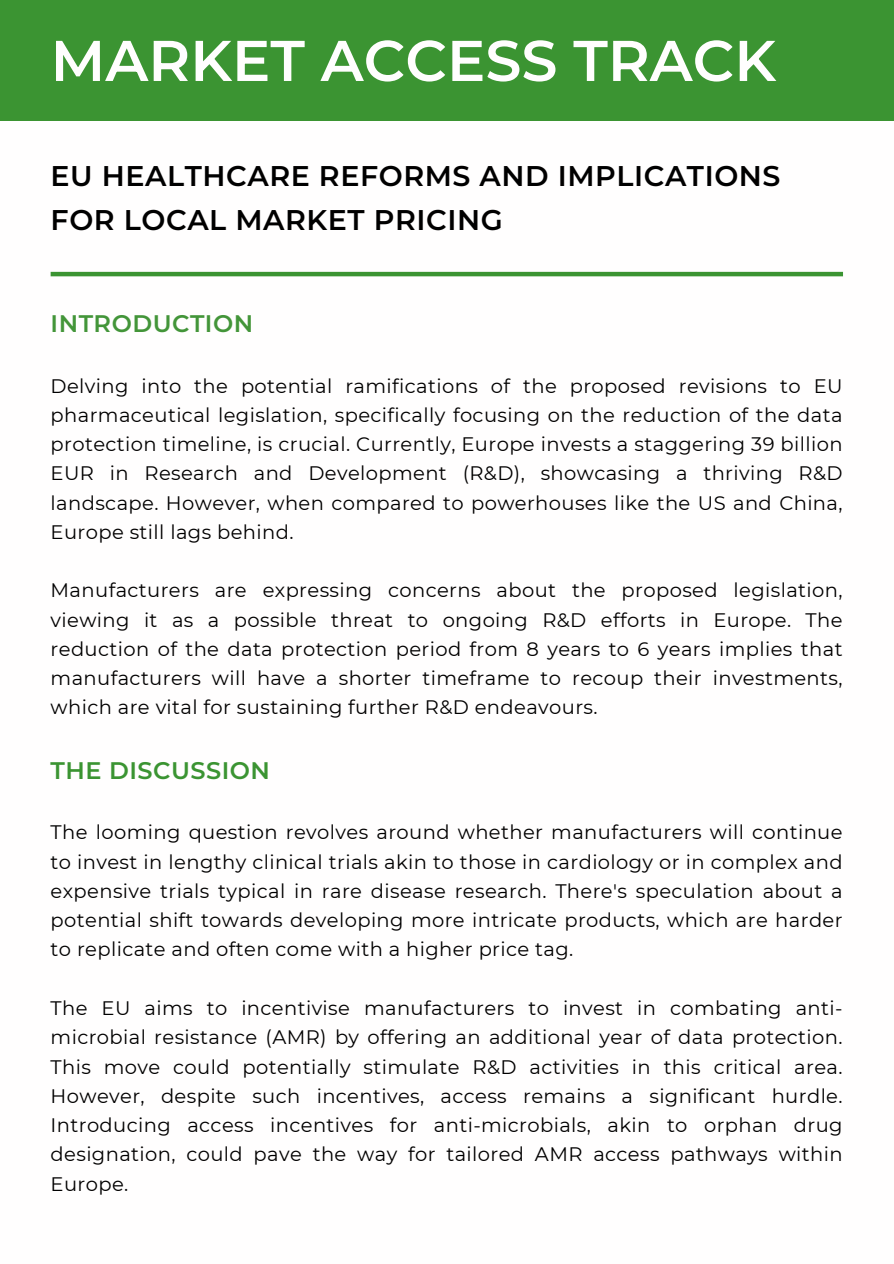
<style>
.page{position:relative;width:894px;height:1264px;background:#fff}
.page>*{position:absolute;margin:0;border:0;box-sizing:border-box;transform-origin:0 0}
.t1{font:600 57.3px "Montserrat";color:#fffefe}
.t2{font:600 28.5px/43.8px "Montserrat";letter-spacing:.02em;color:#000}
.t3{font:600 24px "Montserrat";letter-spacing:.02em;color:#3b9432}
.t4{font:600 24px "Montserrat";letter-spacing:.02em;color:#439539}
.t5{font:19.5px/29.2px "Montserrat";letter-spacing:.02em;color:#000;text-align:justify}
</style>
<div class="page">
<hr style="left:51px;top:272px;width:791px;height:4px;background:#3b9432">
<div style="left:0;top:0;width:893px;height:121px;background:#3b9432"></div>
<h1 class="t1" style="left:51px;top:25px;width:726px">MARKET ACCESS TRACK</h1>
<h2 class="t2" style="left:51px;top:154px;width:731px">EU HEALTHCARE REFORMS AND IMPLICATIONS<br>FOR LOCAL MARKET PRICING</h2>
<h3 class="t4" style="left:51px;top:308px;width:204px">INTRODUCTION</h3>
<p class="t5" style="left:51px;top:371px;width:793px">Delving into the potential ramifications of the proposed revisions to EU pharmaceutical legislation, specifically focusing on the reduction of the data protection timeline, is crucial. Currently, Europe invests a staggering 39 billion EUR in Research and Development (R&amp;D), showcasing a thriving R&amp;D landscape. However, when compared to powerhouses like the US and China, Europe still lags behind.</p>
<p class="t5" style="left:51px;top:576px;width:793px">Manufacturers are expressing concerns about the proposed legislation, viewing it as a possible threat to ongoing R&amp;D efforts in Europe. The reduction of the data protection period from 8 years to 6 years implies that manufacturers will have a shorter timeframe to recoup their investments, which are vital for sustaining further R&amp;D endeavours.</p>
<h3 class="t3" style="left:51px;top:755px;width:221px">THE DISCUSSION</h3>
<p class="t5" style="left:51px;top:817px;width:793px">The looming question revolves around whether manufacturers will continue to invest in lengthy clinical trials akin to those in cardiology or in complex and expensive trials typical in rare disease research. There's speculation about a potential shift towards developing more intricate products, which are harder to replicate and often come with a higher price tag.</p>
<p class="t5" style="left:51px;top:993px;width:793px">The EU aims to incentivise manufacturers to invest in combating anti&shy;microbial resistance (AMR) by offering an additional year of data protection.<br>This move could potentially stimulate R&amp;D activities in this critical area.<br>However, despite such incentives, access remains a significant hurdle.<br>Introducing access incentives for anti-microbials, akin to orphan drug designation, could pave the way for tailored AMR access pathways within Europe.</p>
</div>
